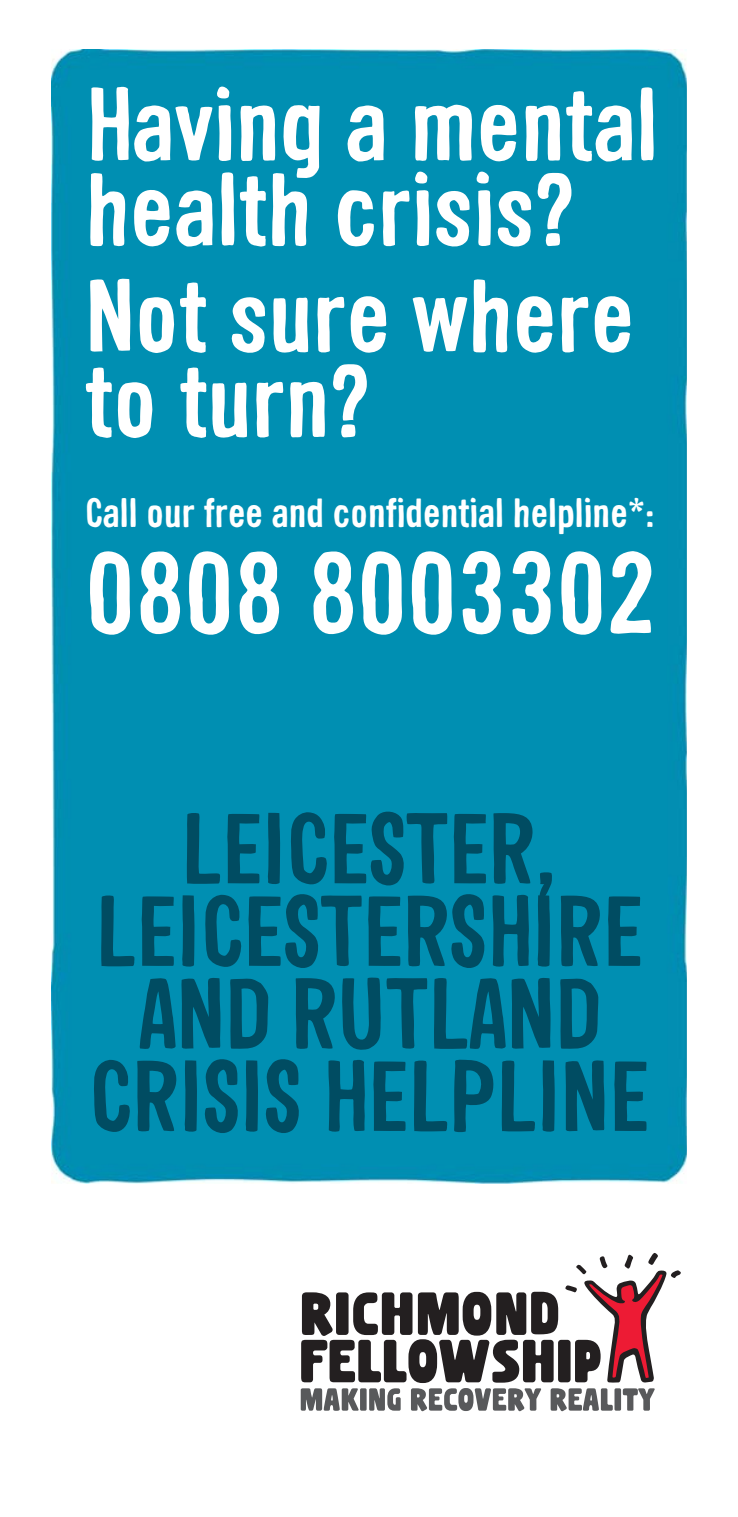
<style>
.page{position:relative;width:738px;height:1517px;background:#fff}
.page>*{position:absolute;margin:0;border:0;box-sizing:border-box;transform-origin:0 0}
.t1{font:700 112.25px "Sini";color:#fff}
.t2{font:700 100.5px/85px "Sini";color:#fff}
.t3{font:700 97.5px/82.5px "Sini";color:#004c62;text-align:center}
.t4{font:700 40px "Sini";color:#fff}
</style>
<div class="page">
<div style="left:52px;top:50px;width:633px;height:1134px;background:#008fb2"></div>
<svg style="left:300px;top:1253px;width:380px;height:158px"></svg>
<p class="t2" style="left:85px;top:91px;width:574px">Having a mental health crisis?</p>
<p class="t2" style="left:85px;top:282px;width:550px">Not sure where to turn?</p>
<p class="t4" style="left:85px;top:498px;width:581px">Call our free and confidential helpline*:</p>
<p class="t1" style="left:85px;top:552px;width:572px">0808 8003302</p>
<p class="t3" style="left:89px;top:816px;width:561px">LEICESTER,<br>LEICESTERSHIRE<br>AND RUTLAND<br>CRISIS HELPLINE</p>
</div>
